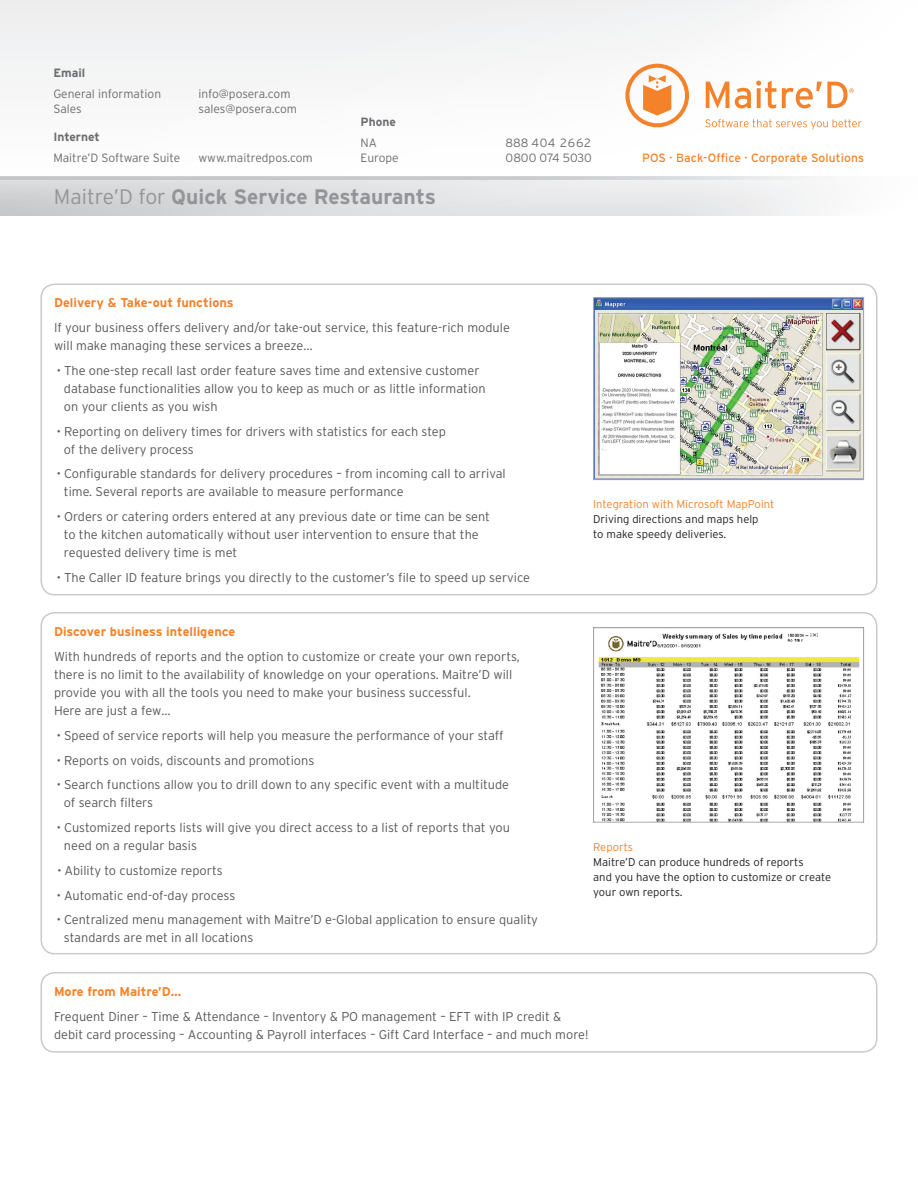
<style>
.page{position:relative;width:918px;height:1188px;background:#fff}
.page>*{position:absolute;margin:0;border:0;box-sizing:border-box;transform-origin:0 0}
.t1{font:700 21px "Interstate";color:#939598}
.text{font:300 12.75px/18px "Interstate";color:#57585a}
.Subtitle{font:700 12.75px "Interstate";color:#f4822b}
.t2{font:300 12px "Interstate";color:#6c6d70}
.t3{font:12px "Interstate";letter-spacing:.01em;color:#f4822b}
.t4{font:700 12px "Interstate";color:#6c6d70}
.t5{font:300 12px "Interstate";letter-spacing:.06em;color:#6c6d70}
.pic_text{font:300 11.25px "Interstate";color:#231f20}
.pic_subtitle{font:300 11.25px "Interstate";color:#f4822b}
.s1{font-weight:300}
.s2{font-weight:700}
</style>
<div class="page">
<svg style="left:625px;top:64px;width:64px;height:63px"></svg>
<svg style="left:706px;top:82px;width:23px;height:26px"></svg>
<svg style="left:705px;top:119px;width:157px;height:10px"></svg>
<svg style="left:735px;top:80px;width:119px;height:28px"></svg>
<div style="left:40px;top:284px;width:838px;height:311px;border:2px solid #939598;border-radius:14px"></div>
<div style="left:40px;top:612px;width:838px;height:342px;border:2px solid #939598;border-radius:14px"></div>
<div style="left:40px;top:972px;width:838px;height:81px;border:2px solid #939598;border-radius:14px"></div>
<img style="left:595px;top:299px;width:267px;height:179px">
<div style="left:593px;top:297px;width:271px;height:183px;border:1px solid #a8a9ad"></div>
<img style="left:598px;top:633px;width:262px;height:188px">
<div style="left:593px;top:627px;width:271px;height:196px;border:1px solid #a8a9ad"></div>
<p class="t4" style="left:53px;top:66px;width:33px">Email</p>
<p class="t2" style="left:53px;top:87px;width:109px">General information</p>
<p class="t2" style="left:199px;top:87px;width:94px">info@posera.com</p>
<p class="t2" style="left:53px;top:102px;width:30px">Sales</p>
<p class="t2" style="left:199px;top:102px;width:100px">sales@posera.com</p>
<p class="t4" style="left:53px;top:130px;width:48px">Internet</p>
<p class="t2" style="left:53px;top:151px;width:128px">Maitre’D Software Suite</p>
<p class="t2" style="left:199px;top:151px;width:116px">www.maitredpos.com</p>
<p class="t4" style="left:361px;top:115px;width:37px">Phone</p>
<p class="t2" style="left:361px;top:136px;width:18px">NA</p>
<p class="t5" style="left:506px;top:136px;width:87px">888 404 2662</p>
<p class="t2" style="left:361px;top:151px;width:40px">Europe</p>
<p class="t2" style="left:506px;top:151px;width:88px">0800 074 5030</p>
<p class="t1" style="left:54px;top:185px;width:384px"><span class="s1">Maitre’D for</span> Quick Service Restaurants</p>
<p class="t3" style="left:642px;top:151px;width:223px">POS · Back-Office · Corporate Solutions</p>
<p class="Subtitle" style="left:54px;top:296px;width:181px">Delivery &amp; Take-out functions</p>
<p class="text" style="left:54px;top:318px;width:457px">If your business offers delivery and/or take-out service, this feature-rich module will make managing these services a breeze…</p>
<p class="text" style="left:64px;top:361px;width:423px;text-indent:-7px"><span class="s2">·</span> The one-step recall last order feature saves time and extensive customer database functionalities allow you to keep as much or as little information on your clients as you wish</p>
<p class="text" style="left:64px;top:422px;width:383px;text-indent:-7px"><span class="s2">·</span> Reporting on delivery times for drivers with statistics for each step of the delivery process</p>
<p class="text" style="left:64px;top:465px;width:443px;text-indent:-7px"><span class="s2">·</span> Configurable standards for delivery procedures – from incoming call to arrival time. Several reports are available to measure performance</p>
<p class="text" style="left:64px;top:507px;width:428px;text-indent:-7px"><span class="s2">·</span> Orders or catering orders entered at any previous date or time can be sent to the kitchen automatically without user intervention to ensure that the requested delivery time is met</p>
<p class="text" style="left:57px;top:568px;width:474px"><span class="s2">·</span> The Caller ID feature brings you directly to the customer’s file to speed up service</p>
<p class="Subtitle" style="left:54px;top:625px;width:183px">Discover business intelligence</p>
<p class="text" style="left:54px;top:648px;width:467px">With hundreds of reports and the option to customize or create your own reports, there is no limit to the availability of knowledge on your operations. Maitre’D will provide you with all the tools you need to make your business successful.<br>Here are just a few…</p>
<p class="text" style="left:57px;top:726px;width:448px"><span class="s2">·</span> Speed of service reports will help you measure the performance of your staff</p>
<p class="text" style="left:57px;top:751px;width:259px"><span class="s2">·</span> Reports on voids, discounts and promotions</p>
<p class="text" style="left:64px;top:776px;width:447px;text-indent:-7px"><span class="s2">·</span> Search functions allow you to drill down to any specific event with a multitude of search filters</p>
<p class="text" style="left:64px;top:819px;width:447px;text-indent:-7px"><span class="s2">·</span> Customized reports lists will give you direct access to a list of reports that you need on a regular basis</p>
<p class="text" style="left:58px;top:861px;width:167px"><span class="s2">·</span> Ability to customize reports</p>
<p class="text" style="left:57px;top:886px;width:180px"><span class="s2">·</span> Automatic end-of-day process</p>
<p class="text" style="left:64px;top:911px;width:476px;text-indent:-7px"><span class="s2">·</span> Centralized menu management with Maitre’D e-Global application to ensure quality standards are met in all locations</p>
<p class="pic_subtitle" style="left:593px;top:498px;width:183px">Integration with Microsoft MapPoint</p>
<p class="pic_text" style="left:593px;top:513px;width:167px">Driving directions and maps help</p>
<p class="pic_text" style="left:593px;top:528px;width:135px">to make speedy deliveries.</p>
<p class="pic_subtitle" style="left:593px;top:841px;width:41px">Reports</p>
<p class="pic_text" style="left:593px;top:856px;width:212px">Maitre’D can produce hundreds of reports</p>
<p class="pic_text" style="left:593px;top:871px;width:239px">and you have the option to customize or create</p>
<p class="pic_text" style="left:593px;top:886px;width:91px">your own reports.</p>
<p class="Subtitle" style="left:54px;top:985px;width:129px">More from Maitre’D…</p>
<p class="text" style="left:54px;top:1008px;width:536px">Frequent Diner – Time &amp; Attendance – Inventory &amp; PO management – EFT with IP credit &amp; debit card processing – Accounting &amp; Payroll interfaces – Gift Card Interface – and much more!</p>
</div>
